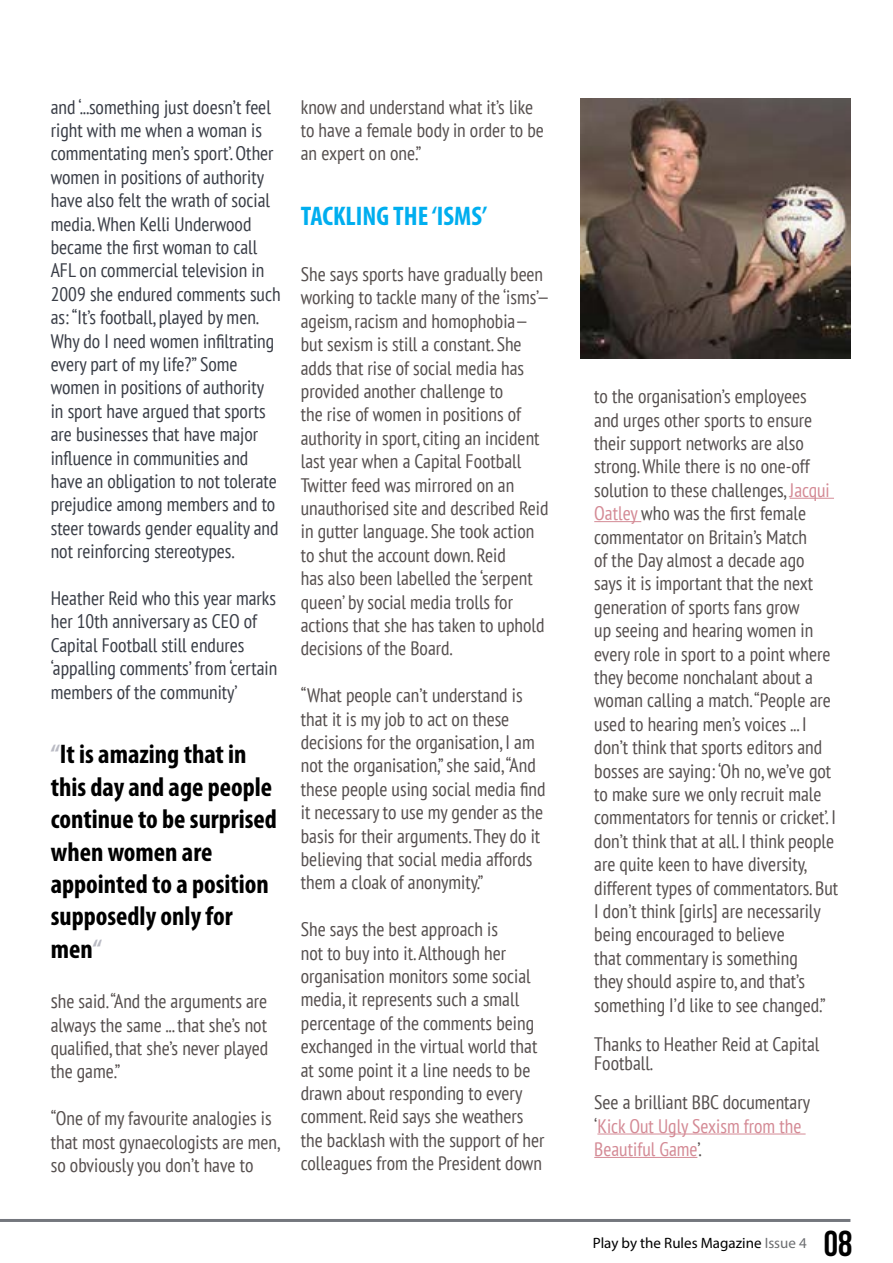
<style>
.page{position:relative;width:893px;height:1263px;background:#fff}
.page>*{position:absolute;margin:0;border:0;box-sizing:border-box;transform-origin:0 0}
.t1{font:36px "Bebas Neue";color:#000}
.t2{font:700 condensed 27px/32.4px "Myriad Pro";color:#000}
.t3{font:700 condensed 27px "Myriad Pro";color:#00aeef}
.t4{font:condensed 19.5px/23.4px "PT Sans";color:#554f4e}
.t5{font:condensed 19.5px/23.4px "PT Sans";color:#393d46}
.t6{font:condensed 19.5px/23.4px "PT Sans";color:#d48a95}
.t7{font:15px "Myriad Pro";color:#000}
.s1{color:#babbc4}
.s2{font-size:21px}
.s3{color:#d48a95}
.s4{color:#554f4e}
.s5{color:#6d6e71}
</style>
<div class="page">
<hr style="left:0;top:1219px;width:850px;height:3px;background:#393d46">
<img style="left:580px;top:99px;width:270px;height:260px">
<hr style="left:790px;top:498px;width:44px;height:1px;background:#d48a95">
<hr style="left:594px;top:521px;width:47px;height:1px;background:#d48a95">
<hr style="left:597px;top:1133px;width:209px;height:1px;background:#d48a95">
<hr style="left:594px;top:1157px;width:103px;height:1px;background:#d48a95">
<p class="t5" style="left:51px;top:95px;width:231px">and ‘...something just doesn’t feel right with me when a woman is commentating men’s sport’. Other women in positions of authority have also felt the wrath of social media. When Kelli Underwood became the first woman to call<br>AFL on commercial television in<br>2009 she endured comments such as: “It’s football, played by men.<br>Why do I need women infiltrating every part of my life?” Some women in positions of authority in sport have argued that sports are businesses that have major influence in communities and have an obligation to not tolerate prejudice among members and to steer towards gender equality and not reinforcing stereotypes.</p>
<p class="t5" style="left:51px;top:586px;width:228px">Heather Reid who this year marks her 10th anniversary as CEO of<br>Capital Football still endures ‘appalling comments’ from ‘certain members of the community’</p>
<h2 class="t2" style="left:51px;top:738px;width:228px"><span class="s1">“</span>It is amazing that in this day and age people continue to be surprised when women are appointed to a position supposedly only for men<span class="s1">“</span></h2>
<p class="t4" style="left:51px;top:989px;width:219px;text-align:justify"><span class="s2">s</span>he said. “And the arguments are always the same ... that she’s not qualified, that she’s never played the game.”</p>
<p class="t4" style="left:51px;top:1106px;width:231px">“One of my favourite analogies is that most gynaecologists are men, so obviously you don’t have to</p>
<p class="t4" style="left:301px;top:95px;width:245px">know and understand what it’s like to have a female body in order to be an expert on one.”</p>
<h2 class="t3" style="left:301px;top:199px;width:188px">TACKLING THE ‘ISMS’</h2>
<p class="t4" style="left:301px;top:262px;width:250px">She says sports have gradually been working to tackle many of the ‘isms’— ageism, racism and homophobia— but sexism is still a constant. She adds that rise of social media has provided another challenge to<br>the rise of women in positions of authority in sport, citing an incident last year when a Capital Football Twitter feed was mirrored on an unauthorised site and described Reid in gutter language. She took action to shut the account down. Reid<br>has also been labelled the ‘serpent queen’ by social media trolls for actions that she has taken to uphold decisions of the Board.</p>
<p class="t4" style="left:301px;top:683px;width:246px">“What people can’t understand is that it is my job to act on these decisions for the organisation, I am not the organisation,” she said, “And these people using social media find it necessary to use my gender as the basis for their arguments. They do it believing that social media affords them a cloak of anonymity.”</p>
<p class="t4" style="left:301px;top:917px;width:245px">She says the best approach is<br>not to buy into it. Although her organisation monitors some social media, it represents such a small percentage of the comments being exchanged in the virtual world that at some point it a line needs to be drawn about responding to every comment. Reid says she weathers the backlash with the support of her colleagues from the President down</p>
<p class="t4" style="left:594px;top:384px;width:245px">to the organisation’s employees<br>and urges other sports to ensure their support networks are also strong. While there is no one-off solution to these challenges, <span class="s3">Jacqui Oatley</span> who was the first female commentator on Britain’s Match<br>of the Day almost a decade ago<br>says it is important that the next generation of sports fans grow<br>up seeing and hearing women in every role in sport to a point where they become nonchalant about a woman calling a match. “People are used to hearing men’s voices ... I don’t think that sports editors and bosses are saying: ‘Oh no, we’ve got to make sure we only recruit male commentators for tennis or cricket’. I don’t think that at all. I think people are quite keen to have diversity, different types of commentators. But I don’t think [girls] are necessarily being encouraged to believe<br>that commentary is something<br>they should aspire to, and that’s something I’d like to see changed.”</p>
<p class="t4" style="left:594px;top:1033px;width:227px;line-height:19.5px">Thanks to Heather Reid at Capital<br>Football.</p>
<p class="t6" style="left:594px;top:1090px;width:217px"><span class="s4">See a brilliant BBC documentary ‘</span>Kick Out Ugly Sexism from the<br>Beautiful Game<span class="s4">’.</span></p>
<p class="t7" style="left:593px;top:1234px;width:216px">Play by the Rules Magazine <span class="s5">Issue 4</span></p>
<h1 class="t1" style="left:824px;top:1223px;width:30px">08</h1>
</div>
